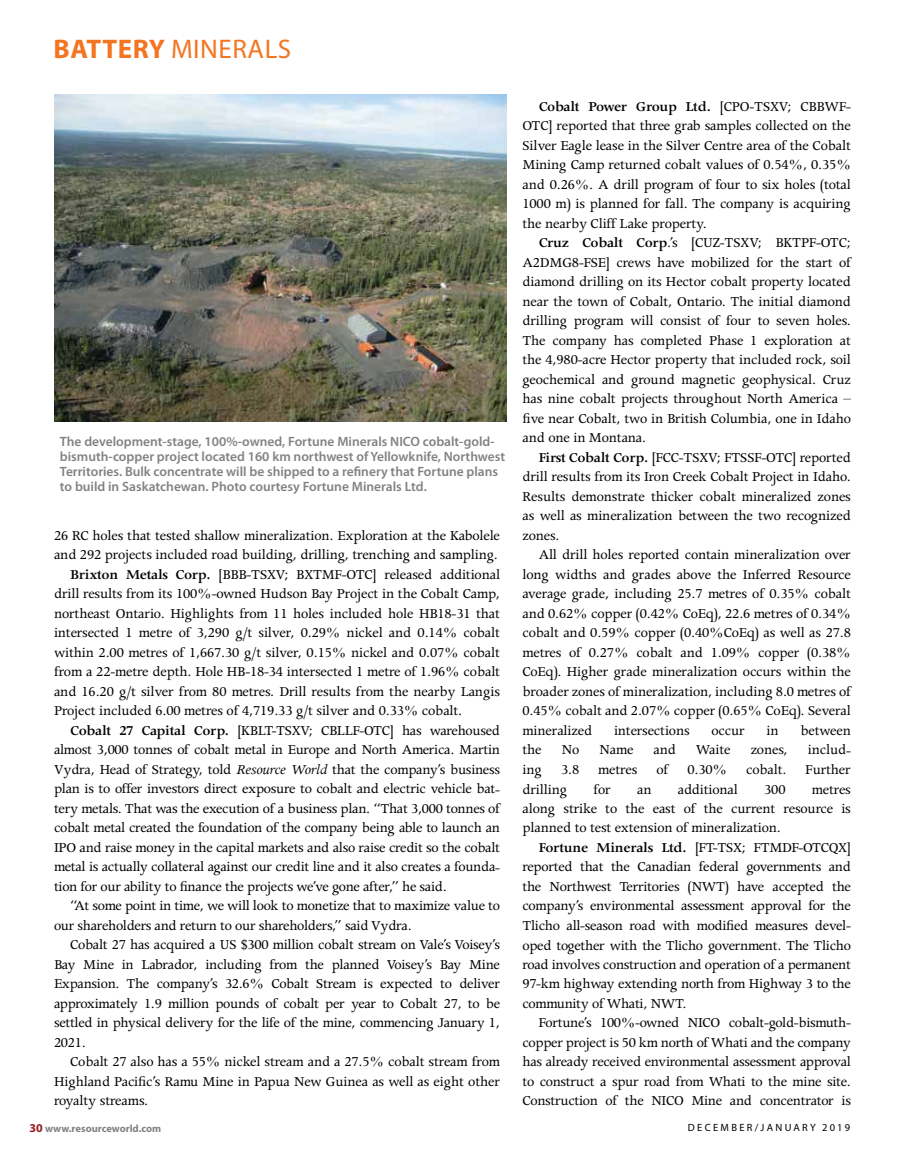
<style>
.page{position:relative;width:905px;height:1161px;background:#fff}
.page>*{position:absolute;margin:0;border:0;box-sizing:border-box;transform-origin:0 0}
.t1{font:27px "Myriad Pro";letter-spacing:.02em;color:#f47521}
.t2{font:15.3px/19.5px "Apollo";letter-spacing:-.02em;color:#000;text-align:justify}
.t3{font:600 13.5px/15px "Myriad Pro";color:#808285}
.t4{font:700 10.5px "Myriad Pro";color:#808285}
.t5{font:10.5px "Myriad Pro";letter-spacing:.22em;color:#000}
.s1{font-weight:700}
.s2{font-weight:600}
.s3{font-style:italic}
.s4{font-size:12px;color:#981b1e}
</style>
<div class="page">
<img style="left:54px;top:94px;width:452px;height:327px">
<h1 class="t1" style="left:54px;top:32px;width:239px"><span class="s1">BATTERY</span> MINERALS</h1>
<p class="t3" style="left:60px;top:434px;width:446px">The development-stage, 100%-owned, Fortune Minerals NICO cobalt-gold&shy;bismuth-copper project located 160 km northwest of Yellowknife, Northwest Territories. Bulk concentrate will be shipped to a refinery that Fortune plans to build in Saskatchewan. Photo courtesy Fortune Minerals Ltd.</p>
<p class="t2" style="left:54px;top:526px;width:447px">26 RC holes that tested shallow mineralization. Exploration at the Kabolele</p>
<p class="t2" style="left:54px;top:546px;width:445px">and 292 projects included road building, drilling, trenching and sampling.</p>
<p class="t2" style="left:70px;top:565px;width:431px"><span class="s2">Brixton Metals Corp.</span> [BBB-TSXV; BXTMF-OTC] released additional</p>
<p class="t2" style="left:54px;top:585px;width:447px">drill results from its 100%-owned Hudson Bay Project in the Cobalt Camp,</p>
<p class="t2" style="left:54px;top:604px;width:447px">northeast Ontario. Highlights from 11 holes included hole HB18-31 that</p>
<p class="t2" style="left:54px;top:624px;width:447px">intersected 1 metre of 3,290 g/t silver, 0.29% nickel and 0.14% cobalt</p>
<p class="t2" style="left:54px;top:643px;width:447px">within 2.00 metres of 1,667.30 g/t silver, 0.15% nickel and 0.07% cobalt</p>
<p class="t2" style="left:54px;top:663px;width:447px">from a 22-metre depth. Hole HB-18-34 intersected 1 metre of 1.96% cobalt</p>
<p class="t2" style="left:54px;top:682px;width:447px">and 16.20 g/t silver from 80 metres. Drill results from the nearby Langis</p>
<p class="t2" style="left:54px;top:702px;width:410px">Project included 6.00 metres of 4,719.33 g/t silver and 0.33% cobalt.</p>
<p class="t2" style="left:70px;top:721px;width:431px"><span class="s2">Cobalt 27 Capital Corp.</span> [KBLT-TSXV; CBLLF-OTC] has warehoused</p>
<p class="t2" style="left:54px;top:741px;width:447px">almost 3,000 tonnes of cobalt metal in Europe and North America. Martin</p>
<p class="t2" style="left:54px;top:760px;width:447px">Vydra, Head of Strategy, told <span class="s3">Resource World</span> that the company’s business</p>
<p class="t2" style="left:54px;top:780px;width:447px">plan is to offer investors direct exposure to cobalt and electric vehicle bat-</p>
<p class="t2" style="left:54px;top:799px;width:447px">tery metals. That was the execution of a business plan. “That 3,000 tonnes of</p>
<p class="t2" style="left:54px;top:819px;width:447px">cobalt metal created the foundation of the company being able to launch an</p>
<p class="t2" style="left:54px;top:838px;width:447px">IPO and raise money in the capital markets and also raise credit so the cobalt</p>
<p class="t2" style="left:54px;top:858px;width:447px">metal is actually collateral against our credit line and it also creates a founda-</p>
<p class="t2" style="left:54px;top:877px;width:394px">tion for our ability to finance the projects we’ve gone after,” he said.</p>
<p class="t2" style="left:70px;top:897px;width:431px">“At some point in time, we will look to monetize that to maximize value to</p>
<p class="t2" style="left:54px;top:916px;width:359px">our shareholders and return to our shareholders,” said Vydra.</p>
<p class="t2" style="left:70px;top:936px;width:431px">Cobalt 27 has acquired a US $300 million cobalt stream on Vale’s Voisey’s</p>
<p class="t2" style="left:54px;top:955px;width:447px">Bay Mine in Labrador, including from the planned Voisey’s Bay Mine</p>
<p class="t2" style="left:54px;top:975px;width:447px">Expansion. The company’s 32.6% Cobalt Stream is expected to deliver</p>
<p class="t2" style="left:54px;top:994px;width:447px">approximately 1.9 million pounds of cobalt per year to Cobalt 27, to be</p>
<p class="t2" style="left:54px;top:1014px;width:447px">settled in physical delivery for the life of the mine, commencing January 1,</p>
<p class="t2" style="left:54px;top:1033px;width:33px">2021.</p>
<p class="t2" style="left:70px;top:1053px;width:431px">Cobalt 27 also has a 55% nickel stream and a 27.5% cobalt stream from</p>
<p class="t2" style="left:54px;top:1072px;width:447px">Highland Pacific’s Ramu Mine in Papua New Guinea as well as eight other</p>
<p class="t2" style="left:54px;top:1092px;width:96px">royalty streams.</p>
<p class="t2" style="left:522px;top:97px;width:330px;text-indent:16px"><span class="s2">Cobalt Power Group Ltd.</span> [CPO-TSXV; CBBWF-OTC] reported that three grab samples collected on the Silver Eagle lease in the Silver Centre area of the Cobalt Mining Camp returned cobalt values of 0.54%, 0.35% and 0.26%. A drill program of four to six holes (total 1000 m) is planned for fall. The company is acquiring the nearby Cliff Lake property.</p>
<p class="t2" style="left:522px;top:234px;width:330px;text-indent:16px"><span class="s2">Cruz Cobalt Corp</span>.’s [CUZ-TSXV; BKTPF-OTC; A2DMG8-FSE] crews have mobilized for the start of diamond drilling on its Hector cobalt property located near the town of Cobalt, Ontario. The initial diamond drilling program will consist of four to seven holes.<br>The company has completed Phase 1 exploration at the 4,980-acre Hector property that included rock, soil geochemical and ground magnetic geophysical. Cruz has nine cobalt projects throughout North America – five near Cobalt, two in British Columbia, one in Idaho and one in Montana.</p>
<p class="t2" style="left:522px;top:448px;width:330px;text-indent:16px"><span class="s2">First Cobalt Corp.</span> [FCC-TSXV; FTSSF-OTC] reported drill results from its Iron Creek Cobalt Project in Idaho.<br>Results demonstrate thicker cobalt mineralized zones as well as mineralization between the two recognized zones.</p>
<p class="t2" style="left:522px;top:546px;width:330px;text-indent:16px">All drill holes reported contain mineralization over long widths and grades above the Inferred Resource average grade, including 25.7 metres of 0.35% cobalt and 0.62% copper (0.42% CoEq), 22.6 metres of 0.34% cobalt and 0.59% copper (0.40%CoEq) as well as 27.8 metres of 0.27% cobalt and 1.09% copper (0.38% CoEq). Higher grade mineralization occurs within the broader zones of mineralization, including 8.0 metres of 0.45% cobalt and 2.07% copper (0.65% CoEq). Several mineralized</p>
<p class="t2" style="left:614px;top:721px;width:77px">intersections</p>
<p class="t2" style="left:711px;top:721px;width:35px">occur</p>
<p class="t2" style="left:766px;top:721px;width:14px">in</p>
<p class="t2" style="left:800px;top:721px;width:52px">between</p>
<p class="t2" style="left:522px;top:741px;width:21px">the</p>
<p class="t2" style="left:561px;top:741px;width:19px">No</p>
<p class="t2" style="left:599px;top:741px;width:36px">Name</p>
<p class="t2" style="left:653px;top:741px;width:24px">and</p>
<p class="t2" style="left:695px;top:741px;width:36px">Waite</p>
<p class="t2" style="left:750px;top:741px;width:38px">zones,</p>
<p class="t2" style="left:522px;top:741px;width:330px;text-indent:285px">includ&shy;ing 3.8 metres of 0.30% cobalt. Further drilling</p>
<p class="t2" style="left:593px;top:780px;width:19px">for</p>
<p class="t2" style="left:637px;top:780px;width:16px">an</p>
<p class="t2" style="left:678px;top:780px;width:61px">additional</p>
<p class="t2" style="left:764px;top:780px;width:23px">300</p>
<p class="t2" style="left:522px;top:780px;width:330px;text-indent:289px">metres along strike to the east of the current resource is planned to test extension of mineralization.</p>
<p class="t2" style="left:522px;top:838px;width:330px;text-indent:16px"><span class="s2">Fortune Minerals Ltd.</span> [FT-TSX; FTMDF-OTCQX] reported that the Canadian federal governments and the Northwest Territories (NWT) have accepted the company’s environmental assessment approval for the Tlicho all-season road with modified measures devel&shy;oped together with the Tlicho government. The Tlicho road involves construction and operation of a permanent 97-km highway extending north from Highway 3 to the community of Whati, NWT.</p>
<p class="t2" style="left:522px;top:1014px;width:330px;text-indent:16px">Fortune’s 100%-owned NICO cobalt-gold-bismuth&shy;copper project is 50 km north of Whati and the company has already received environmental assessment approval to construct a spur road from Whati to the mine site.<br>Construction of the NICO Mine and concentrator is</p>
<p class="t4" style="left:30px;top:1121px;width:133px"><span class="s4">30</span> www.resourceworld.com</p>
<p class="t5" style="left:688px;top:1121px;width:164px">DECEMBER/JANUARY 2019</p>
</div>
